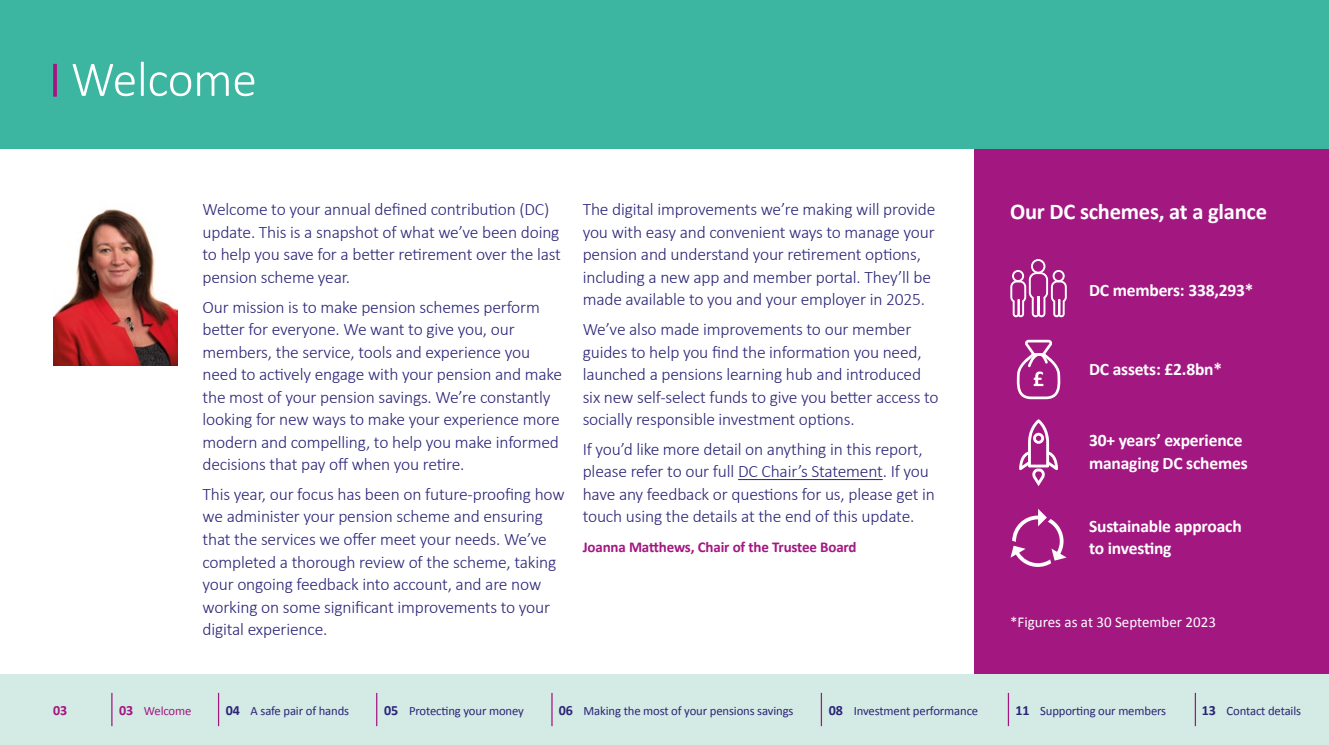
<style>
.page{position:relative;width:1329px;height:745px;background:#fff}
.page>*{position:absolute;margin:0;border:0;box-sizing:border-box;transform-origin:0 0}
.t1{font:300 50px "Calibri";letter-spacing:-.01em;color:#fff}
.t2{font:700 22.5px "Calibri";letter-spacing:-.01em;color:#fff}
.t3{font:300 17.5px/22.5px "Calibri";letter-spacing:-.01em;color:#2b2577}
.t4{font:700 17.5px/22.5px "Calibri";letter-spacing:-.01em;color:#fff}
.t5{font:700 15px "Calibri";letter-spacing:-.01em;color:#a31781}
.t6{font:15px "Calibri";color:#fff}
.t7{font:700 14px "Calibri";color:#a31781}
.t8{font:12.62px "Calibri";letter-spacing:-.01em;color:#2b2577}
.t9{font:12.62px "Calibri";letter-spacing:-.01em;color:#a31781}
.s1{font-weight:700;font-size:14px}
</style>
<div class="page">
<div style="left:974px;top:149px;width:355px;height:595px;background:#a31781"></div>
<hr style="left:738px;top:479px;width:145px;height:1px;background:#2b2577">
<div style="left:0;top:0;width:1329px;height:149px;background:#3cb5a1"></div>
<svg style="left:53px;top:64px;width:4px;height:33px"></svg>
<svg style="left:1010px;top:509px;width:56px;height:57px"></svg>
<svg style="left:1016px;top:339px;width:45px;height:60px"></svg>
<svg style="left:1019px;top:419px;width:39px;height:67px"></svg>
<svg style="left:1010px;top:259px;width:57px;height:58px"></svg>
<hr style="left:1037px;top:296px;width:3px;height:17px;background:#fff">
<img style="left:53px;top:209px;width:124px;height:156px">
<div style="left:0;top:673px;width:1329px;height:71px;background:#d4eae4"></div>
<hr style="left:111px;top:692px;width:1px;height:33px;background:#a31781">
<hr style="left:218px;top:692px;width:1px;height:33px;background:#a31781">
<hr style="left:376px;top:692px;width:1px;height:33px;background:#a31781">
<hr style="left:551px;top:692px;width:1px;height:33px;background:#a31781">
<hr style="left:821px;top:692px;width:1px;height:33px;background:#a31781">
<hr style="left:1008px;top:692px;width:1px;height:33px;background:#a31781">
<hr style="left:1195px;top:692px;width:1px;height:33px;background:#a31781">
<h1 class="t1" style="left:71px;top:48px;width:188px">Welcome</h1>
<p class="t3" style="left:202px;top:198px;width:360px">Welcome to your annual defined contribution (DC) update. This is a snapshot of what we’ve been doing to help you save for a better retirement over the last pension scheme year.</p>
<p class="t3" style="left:202px;top:295px;width:361px">Our mission is to make pension schemes perform better for everyone. We want to give you, our members, the service, tools and experience you need to actively engage with your pension and make the most of your pension savings. We’re constantly looking for new ways to make your experience more modern and compelling, to help you make informed decisions that pay off when you retire.</p>
<p class="t3" style="left:202px;top:482px;width:364px">This year, our focus has been on future-proofing how we administer your pension scheme and ensuring that the services we offer meet your needs. We’ve completed a thorough review of the scheme, taking your ongoing feedback into account, and are now working on some significant improvements to your digital experience.</p>
<p class="t3" style="left:583px;top:198px;width:354px">The digital improvements we’re making will provide you with easy and convenient ways to manage your pension and understand your retirement options, including a new app and member portal. They’ll be made available to you and your employer in 2025.</p>
<p class="t3" style="left:583px;top:317px;width:357px">We’ve also made improvements to our member guides to help you find the information you need, launched a pensions learning hub and introduced six new self-select funds to give you better access to socially responsible investment options.</p>
<p class="t3" style="left:583px;top:437px;width:354px">If you’d like more detail on anything in this report, please refer to our full DC Chair’s Statement. If you have any feedback or questions for us, please get in touch using the details at the end of this update.</p>
<p class="t5" style="left:583px;top:535px;width:275px">Joanna Matthews, Chair of the Trustee Board</p>
<p class="t2" style="left:1010px;top:195px;width:259px">Our DC schemes, at a glance</p>
<p class="t4" style="left:1089px;top:278px;width:166px">DC members: 338,293*</p>
<p class="t4" style="left:1089px;top:357px;width:135px">DC assets: £2.8bn*</p>
<p class="t4" style="left:1089px;top:428px;width:160px">30+ years’ experience managing DC schemes</p>
<p class="t4" style="left:1089px;top:513px;width:154px">Sustainable approach to investing</p>
<p class="t6" style="left:1010px;top:611px;width:207px">*Figures as at 30 September 2023</p>
<p class="t7" style="left:53px;top:699px;width:16px">03</p>
<p class="t9" style="left:119px;top:701px;width:74px"><span class="s1">03</span> Welcome</p>
<p class="t8" style="left:226px;top:701px;width:125px"><span class="s1">04</span> A safe pair of hands</p>
<p class="t8" style="left:384px;top:701px;width:141px"><span class="s1">05</span> Protecting your money</p>
<p class="t8" style="left:559px;top:701px;width:236px"><span class="s1">06</span> Making the most of your pensions savings</p>
<p class="t8" style="left:829px;top:701px;width:151px"><span class="s1">08</span> Investment performance</p>
<p class="t8" style="left:1015px;top:701px;width:152px"><span class="s1">11</span> Supporting our members</p>
<p class="t8" style="left:1202px;top:701px;width:101px"><span class="s1">13</span> Contact details</p>
</div>
